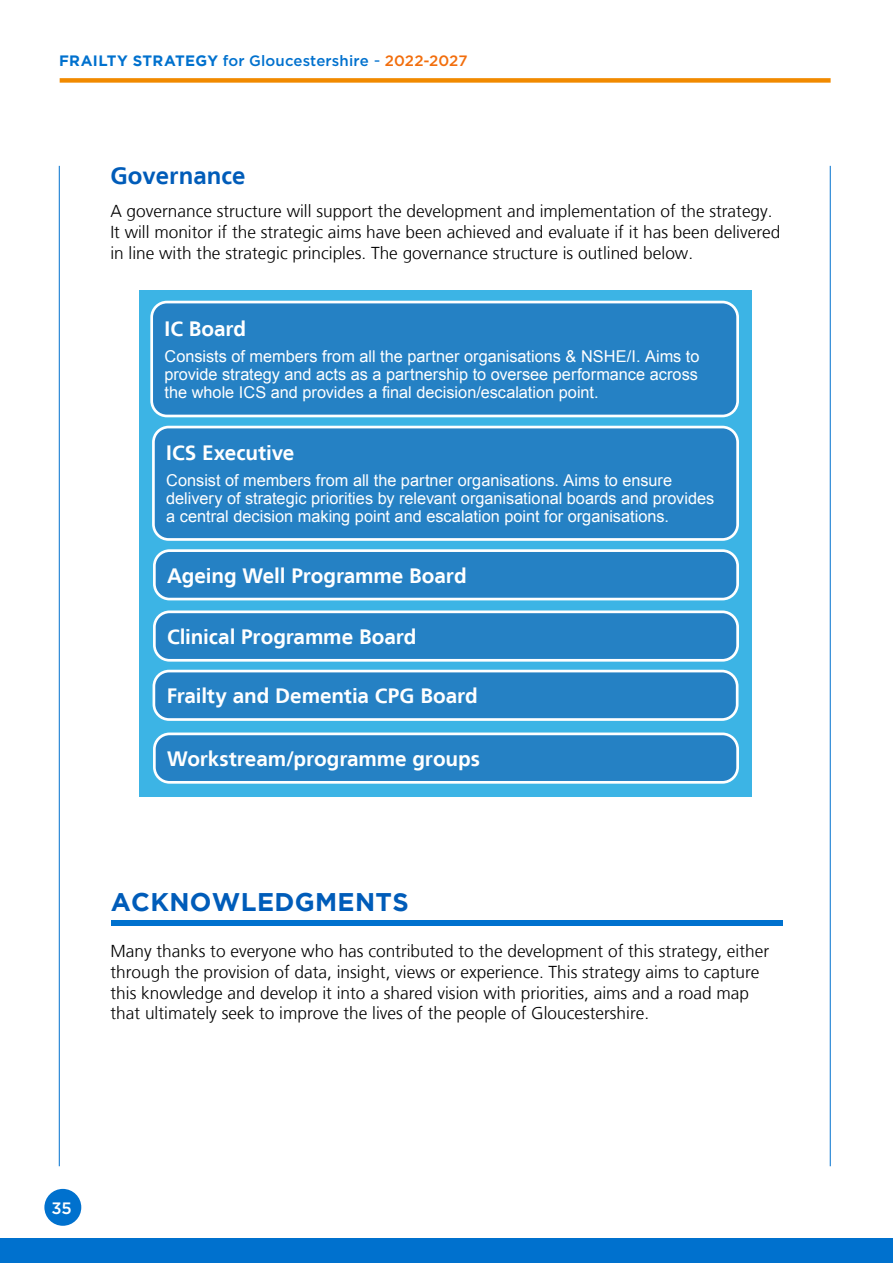
<style>
.page{position:relative;width:893px;height:1263px;background:#fff}
.page>*{position:absolute;margin:0;border:0;box-sizing:border-box;transform-origin:0 0}
.t1{font:700 25.5px "Gotham";letter-spacing:.015em;color:#005cb9}
.t2{font:700 24px "Frutiger LT";color:#005cb9}
.t3{font:700 20.7px "Frutiger LT";letter-spacing:-.005em;color:#fff}
.t4{font:300 17.25px/20.7px "Frutiger LT";color:#000}
.t5{font:500 16.5px "Gotham";color:#fff}
.t6{font:16.35px/18.1px "Arial";color:#fff;text-align:justify}
.t7{font:500 15px "Gotham";letter-spacing:.01em;color:#0071ce}
.s1{font-weight:700}
.s2{font-weight:400;font-size:16.5px}
.s3{color:#f26e0d}
</style>
<div class="page">
<hr style="left:59px;top:166px;width:1px;height:1000px;background:#0071ce">
<hr style="left:830px;top:166px;width:1px;height:1000px;background:#0071ce">
<div style="left:44px;top:1189px;width:37px;height:37px;background:#0071ce;border-radius:50%"></div>
<div style="left:60px;top:78px;width:771px;height:5px;background:#f18a00"></div>
<div style="left:139px;top:290px;width:613px;height:507px;background:#3cb4e5"></div>
<div style="left:152px;top:302px;width:586px;height:114px;background:#2581c4;border-radius:15px"></div>
<div style="left:150px;top:301px;width:589px;height:116px;border:3px solid #fff;border-radius:15px"></div>
<div style="left:153px;top:427px;width:585px;height:112px;background:#2581c4;border-radius:15px"></div>
<div style="left:152px;top:426px;width:587px;height:115px;border:3px solid #fff;border-radius:15px"></div>
<div style="left:154px;top:671px;width:583px;height:48px;background:#2581c4;border-radius:15px"></div>
<div style="left:153px;top:670px;width:585px;height:51px;border:3px solid #fff;border-radius:15px"></div>
<div style="left:154px;top:551px;width:584px;height:48px;background:#2581c4;border-radius:15px"></div>
<div style="left:153px;top:549px;width:586px;height:51px;border:3px solid #fff;border-radius:15px"></div>
<div style="left:154px;top:612px;width:584px;height:48px;background:#2581c4;border-radius:15px"></div>
<div style="left:153px;top:610px;width:586px;height:52px;border:3px solid #fff;border-radius:15px"></div>
<div style="left:154px;top:734px;width:584px;height:48px;background:#2581c4;border-radius:15px"></div>
<div style="left:153px;top:732px;width:586px;height:52px;border:3px solid #fff;border-radius:15px"></div>
<div style="left:111px;top:920px;width:672px;height:5px;background:#0071ce"></div>
<div style="left:0;top:1238px;width:893px;height:25px;background:#0071ce"></div>
<p class="t7" style="left:59px;top:51px;width:410px"><span class="s1">FRAILTY STRATEGY</span> for Gloucestershire <span class="s2">-</span> <span class="s3">2022-2027</span></p>
<h2 class="t2" style="left:110px;top:161px;width:137px">Governance</h2>
<p class="t4" style="left:110px;top:201px;width:671px">A governance structure will support the development and implementation of the strategy.<br>It will monitor if the strategic aims have been achieved and evaluate if it has been delivered in line with the strategic principles. The governance structure is outlined below.</p>
<p class="t3" style="left:164px;top:316px;width:83px">IC Board</p>
<p class="t6" style="left:164px;top:347px;width:536px">Consists of members from all the partner organisations &amp; NSHE/I. Aims to provide strategy and acts as a partnership to oversee performance across the whole ICS and provides a final decision/escalation point.</p>
<p class="t3" style="left:166px;top:441px;width:130px">ICS Executive</p>
<p class="t6" style="left:166px;top:471px;width:550px;text-align:left">Consist of members from all the partner organisations. Aims to ensure delivery of strategic priorities by relevant organisational boards and provides a central decision making point and escalation point for organisations.</p>
<p class="t3" style="left:167px;top:563px;width:301px">Ageing Well Programme Board</p>
<p class="t3" style="left:167px;top:624px;width:251px">Clinical Programme Board</p>
<p class="t3" style="left:167px;top:684px;width:313px">Frailty and Dementia CPG Board</p>
<p class="t3" style="left:167px;top:746px;width:314px">Workstream/programme groups</p>
<h1 class="t1" style="left:111px;top:887px;width:300px">ACKNOWLEDGMENTS</h1>
<p class="t4" style="left:111px;top:941px;width:660px">Many thanks to everyone who has contributed to the development of this strategy, either through the provision of data, insight, views or experience. This strategy aims to capture this knowledge and develop it into a shared vision with priorities, aims and a road map that ultimately seek to improve the lives of the people of Gloucestershire.</p>
<p class="t5" style="left:51px;top:1197px;width:22px">35</p>
</div>
